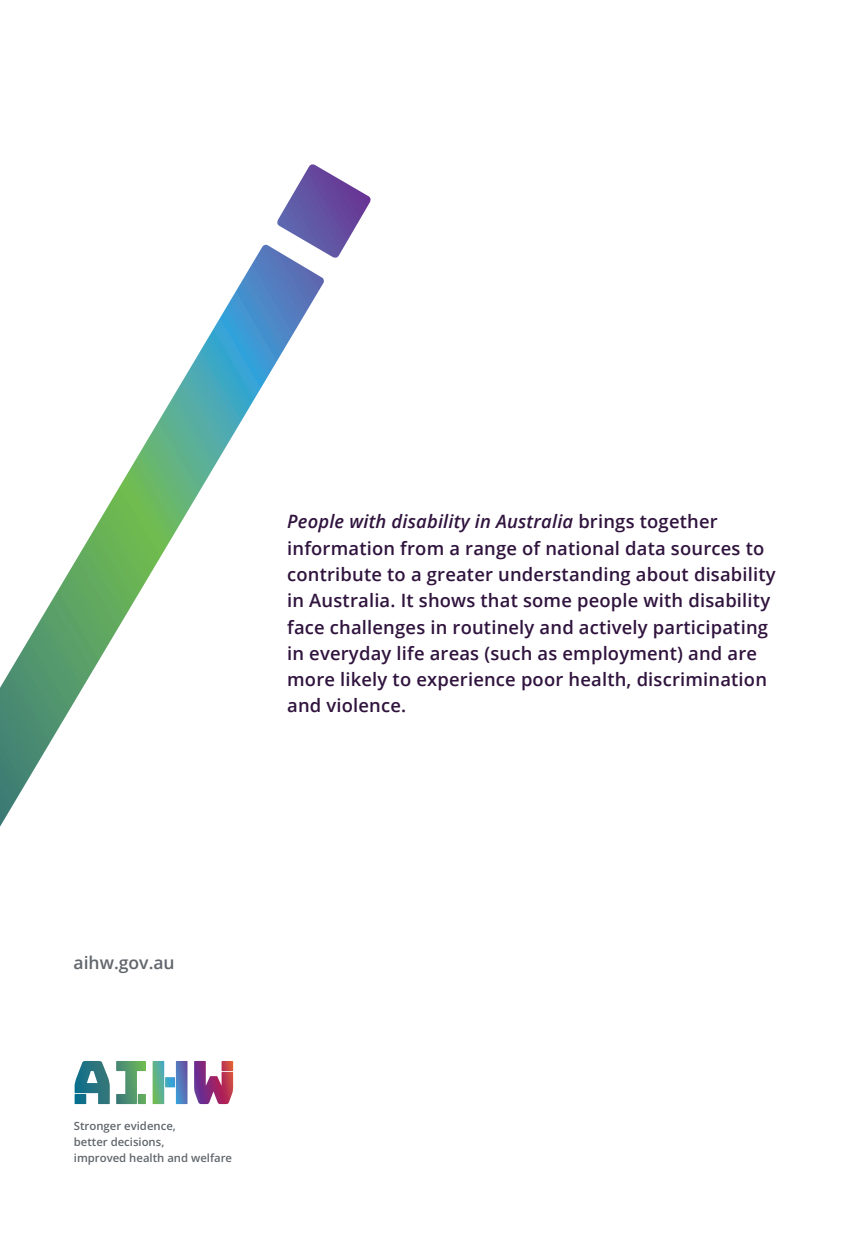
<style>
.page{position:relative;width:861px;height:1233px;background:#fff}
.page>*{position:absolute;margin:0;border:0;box-sizing:border-box;transform-origin:0 0}
.t1{font:600 18.38px/26.2px "Open Sans";letter-spacing:.01em;color:#30143e}
.t2{font:600 17.5px "Open Sans";color:#61666c}
.t3{font:600 11.38px/15.9px "Open Sans";color:#61666c}
.s1{font-style:italic}
</style>
<div class="page">
<svg style="left:75px;top:1061px;width:35px;height:42px"></svg>
<svg style="left:116px;top:1061px;width:30px;height:42px"></svg>
<svg style="left:153px;top:1061px;width:34px;height:42px"></svg>
<svg style="left:194px;top:1061px;width:39px;height:42px"></svg>
<svg style="left:277px;top:164px;width:94px;height:94px"></svg>
<svg style="left:0;top:245px;width:324px;height:581px"></svg>
<p class="t1" style="left:287px;top:508px;width:490px"><span class="s1">People with disability in Australia</span> brings together information from a range of national data sources to contribute to a greater understanding about disability in Australia. It shows that some people with disability face challenges in routinely and actively participating in everyday life areas (such as employment) and are more likely to experience poor health, discrimination and violence.</p>
<p class="t2" style="left:74px;top:950px;width:103px">aihw.gov.au</p>
<p class="t3" style="left:74px;top:1117px;width:160px">Stronger evidence,<br>better decisions,<br>improved health and welfare</p>
</div>
